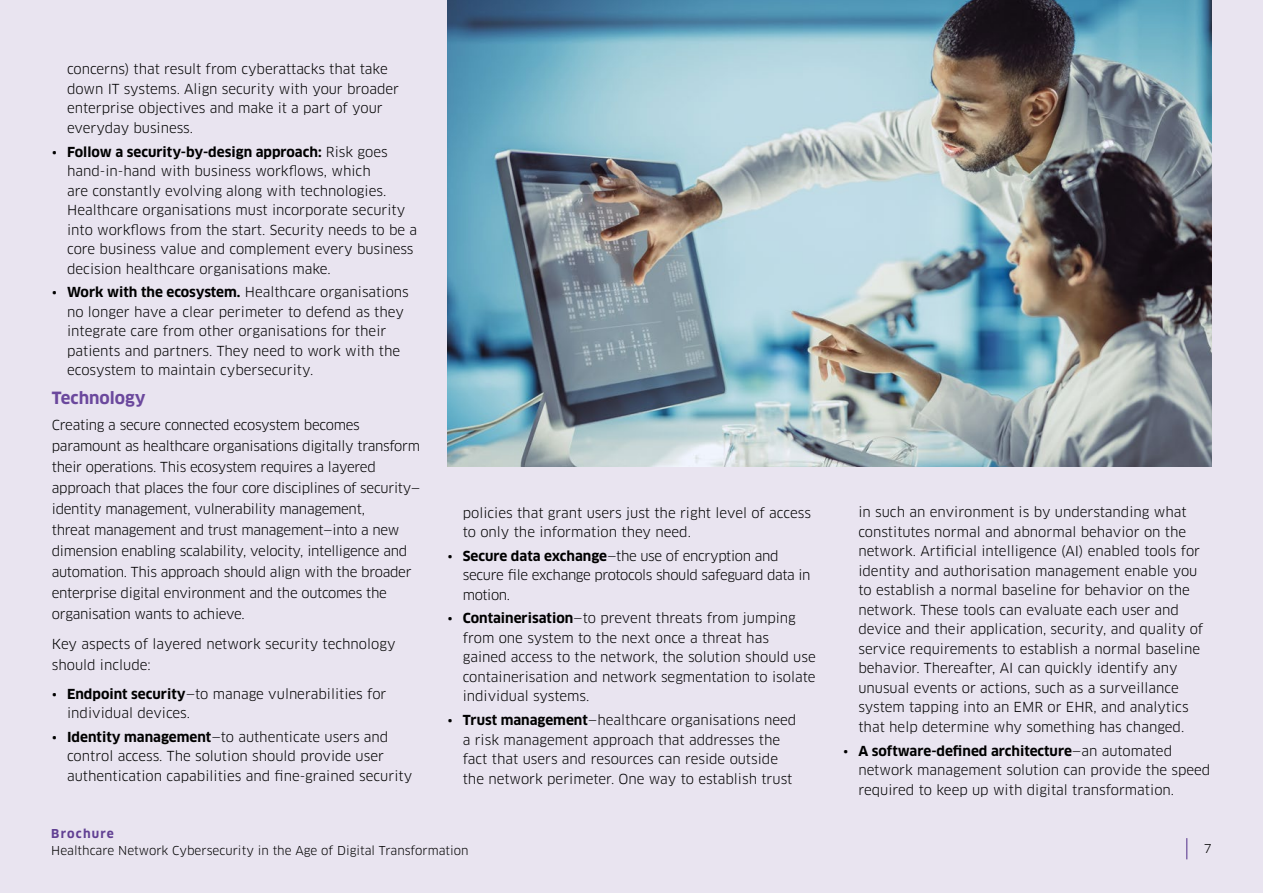
<style>
.page{position:relative;width:1263px;height:893px;background:#e9e4f0}
.page>*{position:absolute;margin:0;border:0;box-sizing:border-box;transform-origin:0 0}
.t1{font:700 16.5px "Clan OT";color:#6b489d}
.t2{font:13.5px/19.5px "Clan OT";color:#000}
.t3{font:13.5px/21px "Clan OT";letter-spacing:-.02em;color:#000}
.t4{font:13.5px/19.5px "Clan OT";letter-spacing:-.025em;color:#000}
.t5{font:12px "Clan OT";color:#000}
.t6{font:700 12px "Clan OT";letter-spacing:.1em;color:#6b489d}
.s1{font-weight:700}
</style>
<div class="page">
<img style="left:447px;top:0;width:765px;height:466px">
<p class="t2" style="left:67px;top:60px;width:333px">concerns) that result from cyberattacks that take down IT systems. Align security with your broader enterprise objectives and make it a part of your everyday business.</p>
<p class="t2" style="left:67px;top:142px;width:352px;text-indent:-15px">• <span class="s1">Follow a security-by-design approach:</span> Risk goes hand-in-hand with business workflows, which<br>are constantly evolving along with technologies.<br>Healthcare organisations must incorporate security into workflows from the start. Security needs to be a core business value and complement every business decision healthcare organisations make.</p>
<p class="t2" style="left:67px;top:283px;width:343px;text-indent:-15px">• <span class="s1">Work with the ecosystem.</span> Healthcare organisations no longer have a clear perimeter to defend as they integrate care from other organisations for their patients and partners. They need to work with the ecosystem to maintain cybersecurity.</p>
<p class="t1" style="left:52px;top:388px;width:95px">Technology</p>
<p class="t3" style="left:52px;top:415px;width:370px">Creating a secure connected ecosystem becomes paramount as healthcare organisations digitally transform their operations. This ecosystem requires a layered approach that places the four core disciplines of security— identity management, vulnerability management,<br>threat management and trust management—into a new dimension enabling scalability, velocity, intelligence and automation. This approach should align with the broader enterprise digital environment and the outcomes the organisation wants to achieve.</p>
<p class="t2" style="left:52px;top:634px;width:345px;line-height:21px">Key aspects of layered network security technology should include:</p>
<p class="t2" style="left:67px;top:684px;width:321px;text-indent:-15px">• <span class="s1">Endpoint security</span>—to manage vulnerabilities for individual devices.</p>
<p class="t2" style="left:67px;top:727px;width:347px;text-indent:-15px">• <span class="s1">Identity management</span>—to authenticate users and control access. The solution should provide user authentication capabilities and fine-grained security</p>
<p class="t2" style="left:463px;top:503px;width:350px">policies that grant users just the right level of access to only the information they need.</p>
<p class="t4" style="left:463px;top:546px;width:349px;text-indent:-15px">• <span class="s1">Secure data exchange</span>—the use of encryption and secure file exchange protocols should safeguard data in motion.</p>
<p class="t2" style="left:463px;top:609px;width:354px;text-indent:-15px">• <span class="s1">Containerisation</span>—to prevent threats from jumping from one system to the next once a threat has gained access to the network, the solution should use containerisation and network segmentation to isolate individual systems.</p>
<p class="t2" style="left:463px;top:710px;width:335px;text-indent:-15px">• <span class="s1">Trust management</span>—healthcare organisations need a risk management approach that addresses the fact that users and resources can reside outside the network perimeter. One way to establish trust</p>
<p class="t2" style="left:858px;top:503px;width:347px">in such an environment is by understanding what constitutes normal and abnormal behavior on the network. Artificial intelligence (AI) enabled tools for identity and authorisation management enable you to establish a normal baseline for behavior on the network. These tools can evaluate each user and device and their application, security, and quality of service requirements to establish a normal baseline behavior. Thereafter, AI can quickly identify any unusual events or actions, such as a surveillance system tapping into an EMR or EHR, and analytics that help determine why something has changed.</p>
<p class="t2" style="left:858px;top:741px;width:353px;text-indent:-15px">• <span class="s1">A software-defined architecture</span>—an automated network management solution can provide the speed required to keep up with digital transformation.</p>
<p class="t6" style="left:51px;top:827px;width:64px">Brochure</p>
<p class="t5" style="left:51px;top:843px;width:419px">Healthcare Network Cybersecurity in the Age of Digital Transformation</p>
<p class="t5" style="left:1204px;top:841px;width:9px">7</p>
</div>
